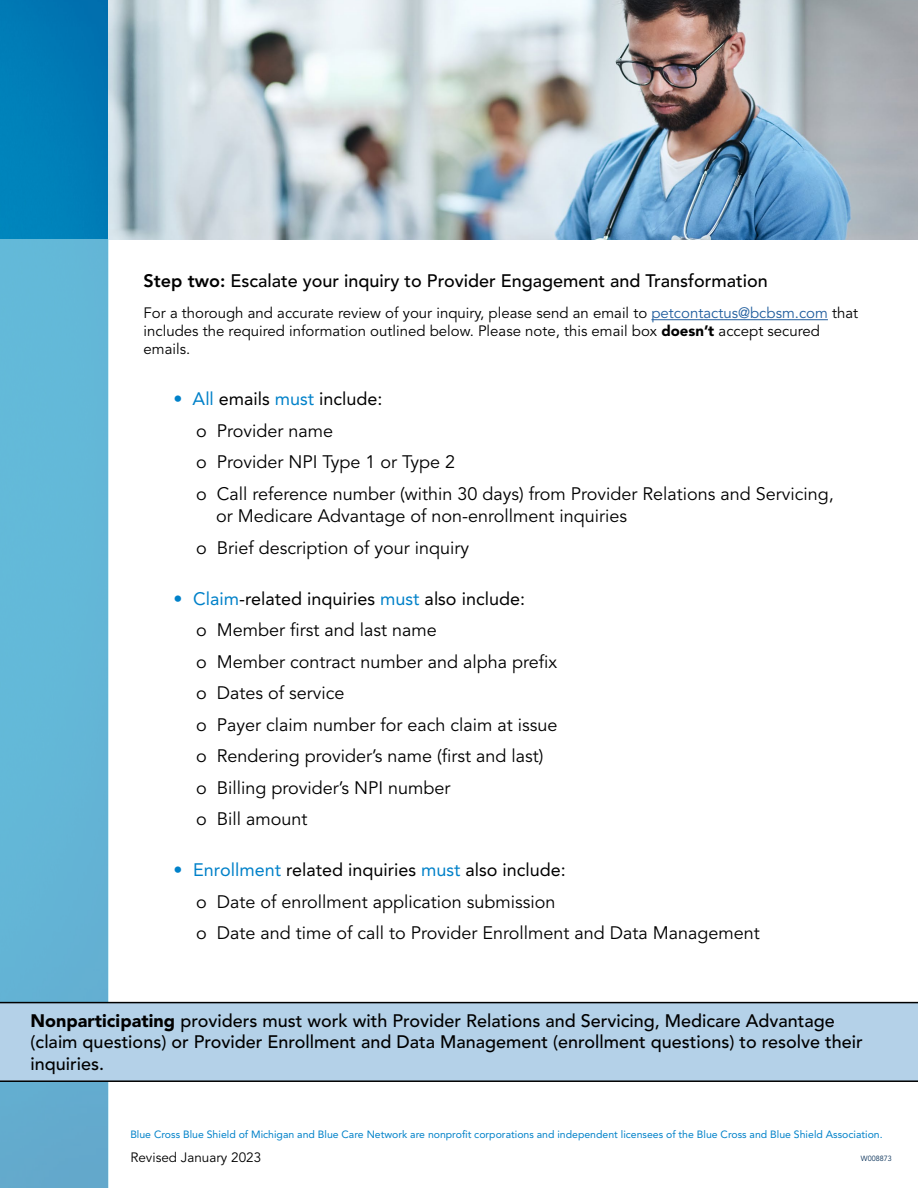
<style>
.page{position:relative;width:918px;height:1188px;background:#fff}
.page>*{position:absolute;margin:0;border:0;box-sizing:border-box;transform-origin:0 0}
.t1{font:18px/31.5px "Avenir LT Std";color:#000}
.t2{font:500 18px/21.6px "Avenir LT Std";color:#000}
.t3{font:15px/18px "Avenir LT Std";color:#000}
.t4{font:13.5px "Avenir LT Std";color:#000}
.t5{font:10.5px "Avenir LT Std";color:#0081c9}
.t6{font:7.5px "Avenir LT Std";color:#002b54;scale:.96 1}
.s1{font-weight:800}
.s2{color:#215e9e}
.s3{font-weight:900}
.s4{color:#0081c9}
.s5{font-style:inherit}
.s6{font-weight:900;color:#0081c9}
</style>
<div class="page">
<img style="left:108px;top:0;width:810px;height:240px">
<img style="left:0;top:0;width:108px;height:240px">
<div style="left:0;top:240px;width:109px;height:948px;background:linear-gradient(to right,#63b7d7,#63b3d5)"></div>
<div style="left:0;top:1002px;width:918px;height:80px;background:#b4d1e8"></div>
<hr style="left:651px;top:319px;width:177px;height:1px;background:#215e9e">
<p class="t2" style="left:144px;top:270px;width:626px"><span class="s1">Step two:</span> Escalate your inquiry to Provider Engagement and Transformation</p>
<p class="t3" style="left:144px;top:304px;width:716px">For a thorough and accurate review of your inquiry, please send an email to <span class="s2">petcontactus@bcbsm.com</span> that includes the required information outlined below. Please note, this email box <span class="s3">doesn’t</span> accept secured emails.</p>
<p class="t1" style="left:196px;top:384px;width:639px;text-indent:-22px"><span class="s4">•</span> <span class="s4">All</span> <span class="s5">emails</span> <span class="s4">must</span> <span class="s5">include:<br></span>o Provider name<br>o Provider NPI Type 1 or Type 2<br>o Call reference number (within 30 days) from Provider Relations and Servicing,</p>
<p class="t1" style="left:196px;top:501px;width:433px;text-indent:20px">or Medicare Advantage of non-enrollment inquiries o Brief description of your inquiry</p>
<p class="t1" style="left:196px;top:583px;width:363px;text-indent:-22px"><span class="s6">•</span> <span class="s4">Claim</span><span class="s5">-related inquiries</span> <span class="s4">must</span> <span class="s5">also include:<br></span>o Member first and last name<br>o Member contract number and alpha prefix o Dates of service<br>o Payer claim number for each claim at issue o Rendering provider’s name (first and last) o Billing provider’s NPI number<br>o Bill amount</p>
<p class="t1" style="left:196px;top:855px;width:565px;text-indent:-22px"><span class="s6">•</span> <span class="s4">Enrollment</span> <span class="s5">related inquiries</span> <span class="s4">must</span> <span class="s5">also include:<br></span>o Date of enrollment application submission<br>o Date and time of call to Provider Enrollment and Data Management</p>
<p class="t2" style="left:31px;top:1010px;width:834px"><span class="s3">Nonparticipating</span> providers must work with Provider Relations and Servicing, Medicare Advantage (claim questions) or Provider Enrollment and Data Management (enrollment questions) to resolve their inquiries.</p>
<p class="t5" style="left:130px;top:1128px;width:754px">Blue Cross Blue Shield of Michigan and Blue Care Network are nonprofit corporations and independent licensees of the Blue Cross and Blue Shield Association.</p>
<p class="t4" style="left:130px;top:1149px;width:132px">Revised January 2023</p>
<p class="t6" style="left:861px;top:1154px;width:34px">W008873</p>
</div>
